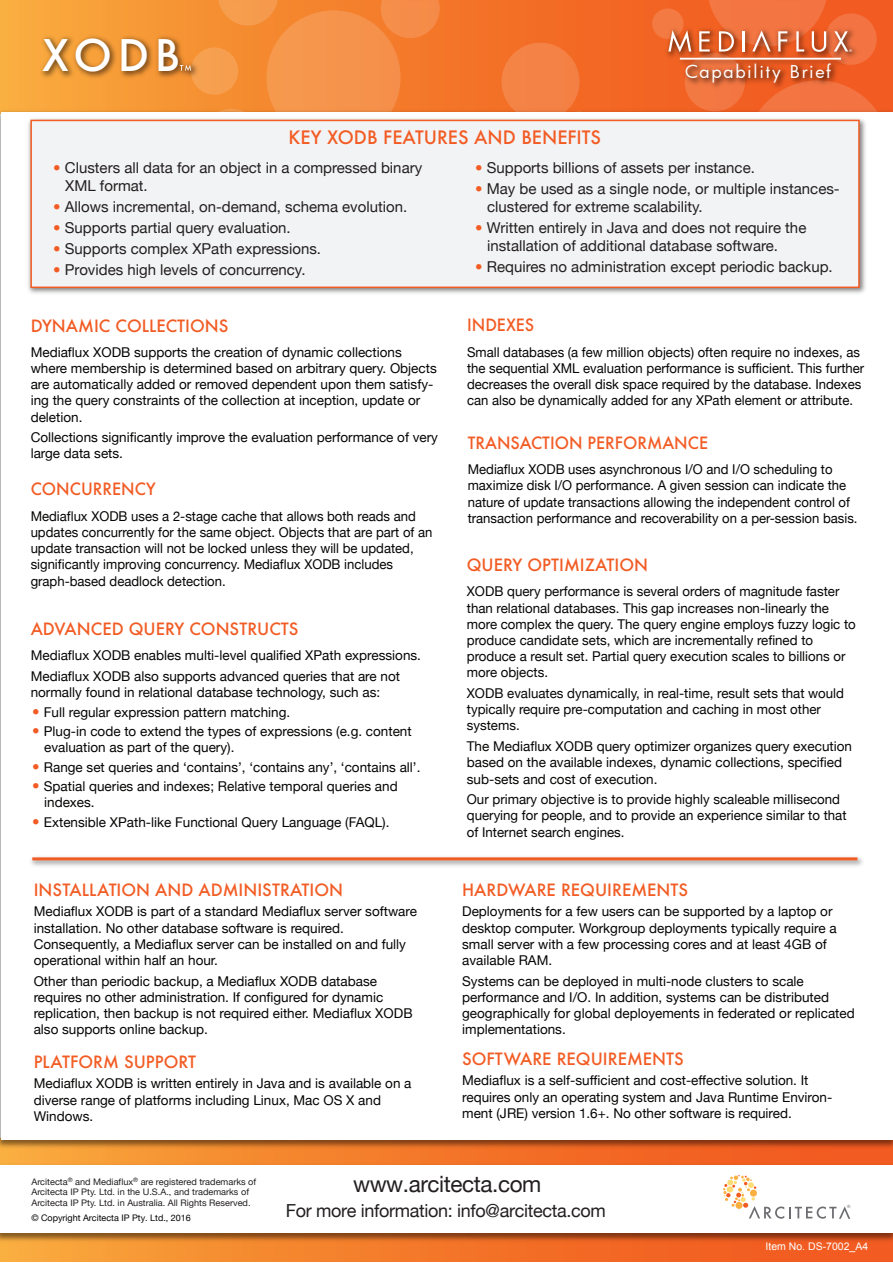
<style>
.page{position:relative;width:893px;height:1263px;background:#fff}
.page>*{position:absolute;margin:0;border:0;box-sizing:border-box;transform-origin:0 0}
.t1{font:500 42.3px "Futura";color:#fff}
.t2{font:22.5px "Helvetica Neue";letter-spacing:-.02em;color:#231f20}
.t3{font:18px "Helvetica Neue";letter-spacing:-.02em;color:#231f20}
.t4{font:500 18px "Futura";color:#f25c24}
.t5{font:17.4px "Futura";letter-spacing:.095em;color:#fff}
.t6{font:500 16.5px "Futura";color:#f25c24}
.t7{font:15px/21px "Helvetica Neue";color:#231f20}
.t8{font:13.5px/16.2px "Helvetica Neue";color:#040503}
.t9{font:13.5px/16.2px "Helvetica Neue";color:#050504}
.t10{font:10.5px "Arial";color:#fff}
.t11{font:9px/10.8px "Helvetica Neue";color:#231f20}
.t12{font:9px "Helvetica Neue";color:#040503}
.t13{font:4.2px "Futura Std";color:#6d6e71}
.t14{font:3.6px "Helvetica Neue";color:#fff}
</style>
<div class="page">
<div style="left:0;top:1228px;width:893px;height:33px;background:linear-gradient(to right,#f8a53a,#f14f1c)"></div>
<svg style="left:0;top:1138px;width:893px;height:30px;background:#dc6e26"></svg>
<div style="left:0;top:0;width:893px;height:370px;background:linear-gradient(to right,#f8a53b,#f04e1b)"></div>
<div style="left:652px;top:8px;width:31px;height:31px;background:#f37b43;border-radius:50%"></div>
<div style="left:266px;top:10px;width:135px;height:134px;background:#f5944c;border-radius:50%"></div>
<svg style="left:218px;top:0;width:60px;height:26px;background:#f59745"></svg>
<div style="left:825px;top:13px;width:52px;height:52px;background:#f37342;border-radius:50%"></div>
<svg style="left:381px;top:0;width:59px;height:38px;background:#f48944"></svg>
<div style="left:501px;top:43px;width:78px;height:78px;background:#f48145;border-radius:50%"></div>
<div style="left:191px;top:47px;width:47px;height:48px;background:#f69f4f;border-radius:50%"></div>
<svg style="left:746px;top:80px;width:144px;height:144px;background:#f17241"></svg>
<div style="left:685px;top:53px;width:60px;height:58px;background:#f37742;border-radius:50%"></div>
<div style="left:2px;top:112px;width:891px;height:1028px;background:#fff"></div>
<img style="left:0;top:1162px;width:893px;height:81px">
<div style="left:0;top:1165px;width:893px;height:68px;background:#fff"></div>
<img style="left:680px;top:69px;width:162px;height:23px">
<img style="left:663px;top:25px;width:198px;height:39px">
<svg style="left:668px;top:30px;width:23px;height:22px"></svg>
<svg style="left:699px;top:0;width:127px;height:52px;background:#e97646"></svg>
<svg style="left:834px;top:31px;width:14px;height:21px"></svg>
<img style="left:674px;top:53px;width:177px;height:16px">
<hr style="left:680px;top:58px;width:161px;height:2px;background:#fff">
<img style="left:36px;top:28px;width:165px;height:64px">
<svg style="left:180px;top:65px;width:11px;height:6px"></svg>
<svg style="left:723px;top:1175px;width:127px;height:44px"></svg>
<img style="left:28px;top:118px;width:838px;height:176px">
<div style="left:30px;top:120px;width:830px;height:168px;background:#f2f3f4;border:2px solid #f25c24"></div>
<hr style="left:32px;top:857px;width:825px;height:3px;background:#f25c24">
<h1 class="t1" style="left:42px;top:26px;width:140px">XODB</h1>
<p class="t5" style="left:685px;top:60px;width:147px">Capability Brief</p>
<p class="t14" style="left:849px;top:48px;width:4px">®</p>
<h3 class="t4" style="left:289px;top:125px;width:314px">KEY XODB FEATURES AND BENEFITS</h3>
<p class="t7" style="left:65px;top:159px;width:359px;line-height:18px">Clusters all data for an object in a compressed binary<br>XML format.</p>
<p class="t7" style="left:65px;top:197px;width:344px">Allows incremental, on-demand, schema evolution.<br>Supports partial query evaluation.<br>Supports complex XPath expressions.<br>Provides high levels of concurrency.</p>
<p class="t7" style="left:487px;top:158px;width:354px">Supports billions of assets per instance.<br>May be used as a single node, or multiple instances-</p>
<p class="t7" style="left:487px;top:197px;width:321px">clustered for extreme scalability.<br>Written entirely in Java and does not require the</p>
<p class="t7" style="left:487px;top:236px;width:347px">installation of additional database software.<br>Requires no administration except periodic backup.</p>
<p class="t6" style="left:31px;top:314px;width:199px">DYNAMIC COLLECTIONS</p>
<p class="t8" style="left:31px;top:345px;width:408px">Mediaflux XODB supports the creation of dynamic collections where membership is determined based on arbitrary query. Objects are automatically added or removed dependent upon them satisfy&shy;ing the query constraints of the collection at inception, update or deletion.</p>
<p class="t8" style="left:31px;top:430px;width:409px">Collections significantly improve the evaluation performance of very large data sets.</p>
<p class="t6" style="left:31px;top:478px;width:127px">CONCURRENCY</p>
<p class="t8" style="left:31px;top:509px;width:403px">Mediaflux XODB uses a 2-stage cache that allows both reads and updates concurrently for the same object. Objects that are part of an update transaction will not be locked unless they will be updated, significantly improving concurrency. Mediaflux XODB includes graph-based deadlock detection.</p>
<p class="t6" style="left:31px;top:617px;width:269px">ADVANCED QUERY CONSTRUCTS</p>
<p class="t8" style="left:31px;top:646px;width:392px;line-height:20.7px">Mediaflux XODB enables multi-level qualified XPath expressions.<br>Mediaflux XODB also supports advanced queries that are not</p>
<p class="t8" style="left:44px;top:683px;width:369px;line-height:19.5px;text-indent:-13px">normally found in relational database technology, such as:<br>Full regular expression pattern matching.<br>Plug-in code to extend the types of expressions (e.g. content</p>
<p class="t8" style="left:44px;top:738px;width:378px;line-height:19.5px">evaluation as part of the query).<br>Range set queries and ‘contains’, ‘contains any’, ‘contains all’.<br>Spatial queries and indexes; Relative temporal queries and</p>
<p class="t8" style="left:44px;top:794px;width:347px;line-height:19.5px">indexes.<br>Extensible XPath-like Functional Query Language (FAQL).</p>
<p class="t6" style="left:34px;top:878px;width:311px">INSTALLATION AND ADMINISTRATION</p>
<p class="t8" style="left:34px;top:904px;width:385px">Mediaflux XODB is part of a standard Mediaflux server software installation. No other database software is required.<br>Consequently, a Mediaflux server can be installed on and fully operational within half an hour.</p>
<p class="t8" style="left:34px;top:974px;width:380px">Other than periodic backup, a Mediaflux XODB database requires no other administration. If configured for dynamic replication, then backup is not required either. Mediaflux XODB also supports online backup.</p>
<p class="t6" style="left:34px;top:1050px;width:164px">PLATFORM SUPPORT</p>
<p class="t8" style="left:34px;top:1076px;width:379px">Mediaflux XODB is written entirely in Java and is available on a diverse range of platforms including Linux, Mac OS X and<br>Windows.</p>
<p class="t6" style="left:467px;top:314px;width:69px">INDEXES</p>
<p class="t8" style="left:467px;top:344px;width:399px">Small databases (a few million objects) often require no indexes, as the sequential XML evaluation performance is sufficient. This further decreases the overall disk space required by the database. Indexes can also be dynamically added for any XPath element or attribute.</p>
<p class="t6" style="left:468px;top:431px;width:242px">TRANSACTION PERFORMANCE</p>
<p class="t8" style="left:468px;top:462px;width:391px">Mediaflux XODB uses asynchronous I/O and I/O scheduling to maximize disk I/O performance. A given session can indicate the nature of update transactions allowing the independent control of transaction performance and recoverability on a per-session basis.</p>
<p class="t6" style="left:467px;top:554px;width:183px">QUERY OPTIMIZATION</p>
<p class="t9" style="left:467px;top:584px;width:390px">XODB query performance is several orders of magnitude faster than relational databases. This gap increases non-linearly the more complex the query. The query engine employs fuzzy logic to produce candidate sets, which are incrementally refined to produce a result set. Partial query execution scales to billions or more objects.</p>
<p class="t9" style="left:467px;top:686px;width:379px">XODB evaluates dynamically, in real-time, result sets that would typically require pre-computation and caching in most other systems.</p>
<p class="t8" style="left:467px;top:739px;width:387px">The Mediaflux XODB query optimizer organizes query execution based on the available indexes, dynamic collections, specified sub-sets and cost of execution.</p>
<p class="t9" style="left:467px;top:792px;width:381px">Our primary objective is to provide highly scaleable millisecond querying for people, and to provide an experience similar to that of Internet search engines.</p>
<p class="t6" style="left:462px;top:878px;width:227px">HARDWARE REQUIREMENTS</p>
<p class="t8" style="left:462px;top:904px;width:376px">Deployments for a few users can be supported by a laptop or desktop computer. Workgroup deployments typically require a small server with a few processing cores and at least 4GB of available RAM.</p>
<p class="t8" style="left:462px;top:974px;width:394px">Systems can be deployed in multi-node clusters to scale performance and I/O. In addition, systems can be distributed geographically for global deployements in federated or replicated implementations.</p>
<p class="t6" style="left:462px;top:1047px;width:223px">SOFTWARE REQUIREMENTS</p>
<p class="t8" style="left:462px;top:1073px;width:372px">Mediaflux is a self-sufficient and cost-effective solution. It requires only an operating system and Java Runtime Environ&shy;ment (JRE) version 1.6+. No other software is required.</p>
<p class="t11" style="left:31px;top:1176px;width:226px">Arcitecta<sup>®</sup> and Mediaflux<sup>®</sup> are registered trademarks of<br>Arcitecta IP Pty. Ltd. in the U.S.A., and trademarks of<br>Arcitecta IP Pty. Ltd. in Australia. All Rights Reserved.</p>
<p class="t12" style="left:31px;top:1212px;width:161px">© Copyright Arcitecta IP Pty. Ltd., 2016</p>
<h2 class="t2" style="left:353px;top:1168px;width:190px">www.arcitecta.com</h2>
<h3 class="t3" style="left:286px;top:1198px;width:322px">For more information: info@arcitecta.com</h3>
<p class="t13" style="left:847px;top:1204px;width:5px">®</p>
<p class="t10" style="left:765px;top:1239px;width:104px">Item No. DS-7002_A4</p>
</div>
